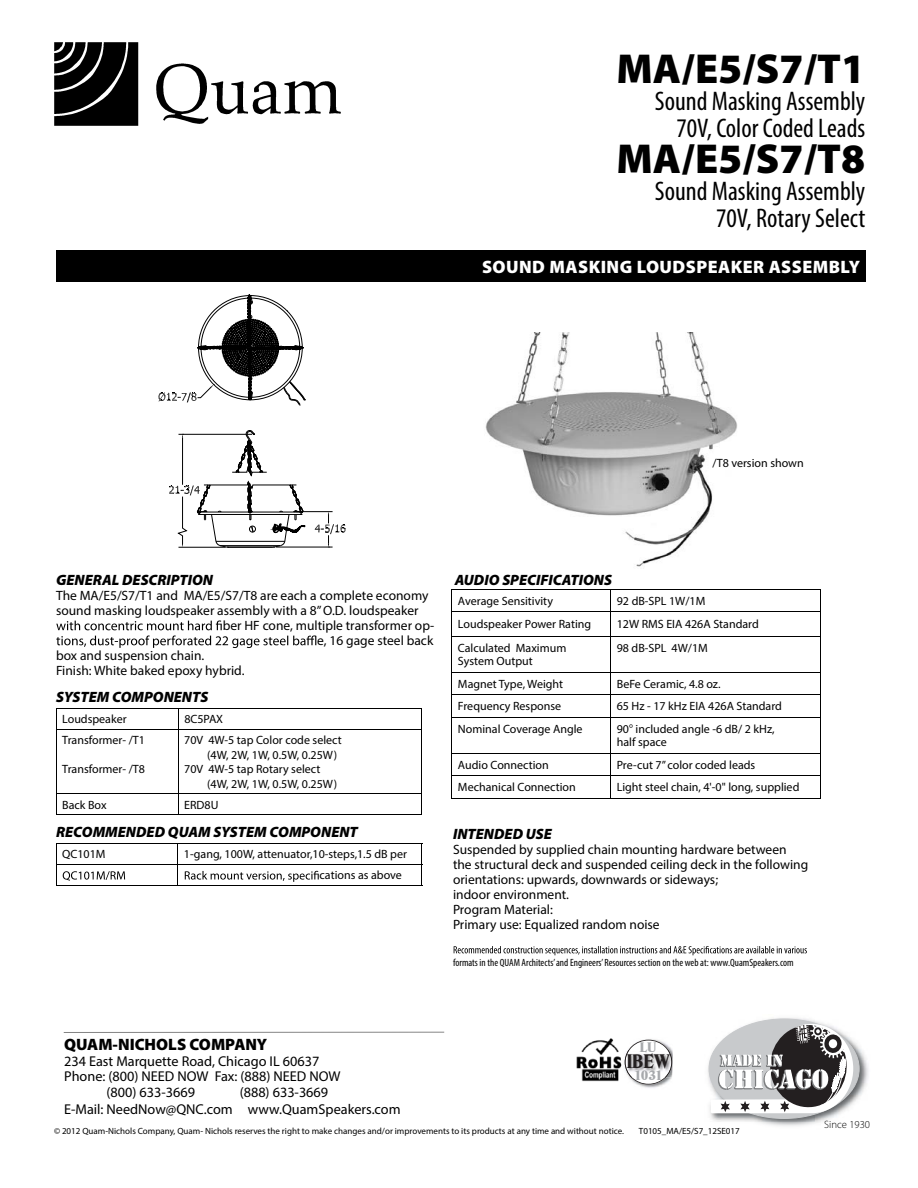
<style>
.page{position:relative;width:918px;height:1188px;background:#fff}
.page>*{position:absolute;margin:0;border:0;box-sizing:border-box;transform-origin:0 0}
.t1{font:900 42px "Myriad Pro";color:#000}
.t2{font:condensed 27px/27px "Myriad Pro";color:#000;text-align:right}
.t3{font:19.05px "Blue Ridge Heavy SF Bold";color:#231f20}
.t4{font:900 18px "Myriad Pro";letter-spacing:.025em;color:#fff}
.t5{font:900 16.5px "Myriad Pro";color:#000}
.t6{font:italic 900 15px "Myriad Pro";color:#000}
.t7{font:14.25px/16.5px "Myriad Pro";color:#000}
.t8{font:13.5px/15px "Myriad Pro";color:#000}
.t9{font:13.35px "Blue Ridge Heavy SF Bold";letter-spacing:-.03em;color:#a7a9ac;scale:1.12 1}
.t10{font:12px/13.5px "Myriad Pro";color:#000}
.t11{font:300 10.65px "Myriad Pro";color:#000}
.t12{font:condensed 10.5px "Myriad Pro";color:#000}
.t13{font:9px "Myriad Pro";color:#000}
.s1{font-family:"Humanist 777 BT Roman B"}
</style>
<div class="page">
<img style="left:576px;top:1038px;width:46px;height:44px">
<img style="left:639px;top:1039px;width:23px;height:49px">
<svg style="left:628px;top:1040px;width:44px;height:45px"></svg>
<img style="left:624px;top:1050px;width:49px;height:25px">
<img style="left:625px;top:1050px;width:47px;height:27px">
<img style="left:708px;top:1018px;width:161px;height:108px">
<div style="left:709px;top:1019px;width:150px;height:99px;background:#c8cacc;border-radius:50%"></div>
<svg style="left:711px;top:1024px;width:142px;height:89px"></svg>
<img style="left:54px;top:42px;width:286px;height:83px">
<hr style="left:64px;top:1032px;width:380px;height:1px;background:#5c5c5c">
<img style="left:485px;top:332px;width:252px;height:235px">
<div style="left:56px;top:250px;width:810px;height:32px;background:#000"></div>
<svg style="left:56px;top:620px;width:260px;height:28px"></svg>
<hr style="left:56px;top:708px;width:122px;height:1px;background:#000">
<svg style="left:56px;top:709px;width:1px;height:20px"></svg>
<hr style="left:178px;top:708px;width:244px;height:1px;background:#000">
<svg style="left:178px;top:709px;width:1px;height:20px"></svg>
<svg style="left:421px;top:709px;width:1px;height:20px"></svg>
<hr style="left:56px;top:729px;width:122px;height:1px;background:#000">
<hr style="left:56px;top:730px;width:1px;height:63px;background:#000">
<hr style="left:178px;top:729px;width:244px;height:1px;background:#000">
<hr style="left:178px;top:730px;width:1px;height:63px;background:#000">
<hr style="left:421px;top:730px;width:1px;height:63px;background:#000">
<hr style="left:56px;top:793px;width:122px;height:1px;background:#000">
<svg style="left:56px;top:794px;width:1px;height:20px"></svg>
<hr style="left:178px;top:793px;width:244px;height:1px;background:#000">
<svg style="left:178px;top:794px;width:1px;height:20px"></svg>
<svg style="left:421px;top:794px;width:1px;height:20px"></svg>
<hr style="left:56px;top:814px;width:366px;height:1px;background:#000">
<hr style="left:56px;top:843px;width:122px;height:1px;background:#000">
<hr style="left:178px;top:843px;width:244px;height:1px;background:#000">
<hr style="left:56px;top:864px;width:122px;height:1px;background:#000">
<svg style="left:56px;top:844px;width:1px;height:41px"></svg>
<hr style="left:178px;top:864px;width:244px;height:1px;background:#000">
<hr style="left:56px;top:885px;width:366px;height:1px;background:#000">
<svg style="left:63px;top:844px;width:256px;height:41px"></svg>
<svg style="left:454px;top:946px;width:353px;height:9px"></svg>
<hr style="left:451px;top:589px;width:159px;height:1px;background:#000">
<hr style="left:610px;top:589px;width:211px;height:1px;background:#000">
<hr style="left:451px;top:612px;width:159px;height:1px;background:#000">
<svg style="left:451px;top:590px;width:1px;height:46px"></svg>
<hr style="left:610px;top:612px;width:211px;height:1px;background:#000">
<svg style="left:610px;top:590px;width:1px;height:46px"></svg>
<svg style="left:820px;top:590px;width:1px;height:46px"></svg>
<hr style="left:451px;top:636px;width:159px;height:1px;background:#000">
<hr style="left:451px;top:636px;width:1px;height:36px;background:#000">
<hr style="left:610px;top:636px;width:211px;height:1px;background:#000">
<hr style="left:610px;top:636px;width:1px;height:36px;background:#000">
<hr style="left:820px;top:636px;width:1px;height:36px;background:#000">
<hr style="left:451px;top:672px;width:159px;height:1px;background:#000">
<hr style="left:610px;top:672px;width:211px;height:1px;background:#000">
<hr style="left:451px;top:694px;width:159px;height:1px;background:#000">
<svg style="left:451px;top:673px;width:1px;height:44px"></svg>
<hr style="left:610px;top:694px;width:211px;height:1px;background:#000">
<svg style="left:610px;top:673px;width:1px;height:44px"></svg>
<svg style="left:820px;top:673px;width:1px;height:44px"></svg>
<hr style="left:451px;top:717px;width:159px;height:1px;background:#000">
<hr style="left:451px;top:717px;width:1px;height:36px;background:#000">
<hr style="left:610px;top:717px;width:211px;height:1px;background:#000">
<hr style="left:610px;top:717px;width:1px;height:36px;background:#000">
<hr style="left:820px;top:717px;width:1px;height:36px;background:#000">
<hr style="left:451px;top:753px;width:159px;height:1px;background:#000">
<hr style="left:610px;top:753px;width:211px;height:1px;background:#000">
<hr style="left:451px;top:775px;width:159px;height:1px;background:#000">
<svg style="left:451px;top:754px;width:1px;height:44px"></svg>
<hr style="left:610px;top:775px;width:211px;height:1px;background:#000">
<svg style="left:610px;top:754px;width:1px;height:44px"></svg>
<svg style="left:820px;top:754px;width:1px;height:44px"></svg>
<hr style="left:451px;top:798px;width:370px;height:1px;background:#000">
<hr style="left:276px;top:547px;width:57px;height:1px;background:#000">
<hr style="left:296px;top:511px;width:37px;height:1px;background:#000">
<svg style="left:315px;top:512px;width:31px;height:36px"></svg>
<svg style="left:158px;top:295px;width:148px;height:253px"></svg>
<h1 class="t1" style="left:617px;top:40px;width:250px">MA/E5/S7/T1</h1>
<h2 class="t2" style="left:655px;top:87px;width:212px">Sound Masking Assembly<br>70V, Color Coded Leads</h2>
<h1 class="t1" style="left:617px;top:130px;width:250px">MA/E5/S7/T8</h1>
<h2 class="t2" style="left:655px;top:177px;width:212px">Sound Masking Assembly<br>70V, Rotary Select</h2>
<h3 class="t4" style="left:482px;top:255px;width:380px">SOUND MASKING LOUDSPEAKER ASSEMBLY</h3>
<p class="t10" style="left:713px;top:456px;width:93px">/T8 version shown</p>
<p class="t6" style="left:56px;top:570px;width:159px">GENERAL DESCRIPTION</p>
<p class="t8" style="left:56px;top:588px;width:374px">The MA/E5/S7/T1 and MA/E5/S7/T8 are each a complete economy</p>
<p class="t8" style="left:56px;top:603px;width:364px">sound masking loudspeaker assembly with a 8”O.D. loudspeaker</p>
<p class="t8" style="left:223px;top:618px;width:213px">ber HF cone, multiple transformer op-</p>
<p class="t8" style="left:317px;top:633px;width:118px">e, 16 gage steel back</p>
<p class="t8" style="left:56px;top:648px;width:150px">box and suspension chain.</p>
<p class="t8" style="left:56px;top:663px;width:190px">Finish: White baked epoxy hybrid.</p>
<p class="t6" style="left:56px;top:687px;width:154px">SYSTEM COMPONENTS</p>
<p class="t10" style="left:62px;top:712px;width:66px">Loudspeaker</p>
<p class="t10" style="left:184px;top:712px;width:40px">8C5PAX</p>
<p class="t10" style="left:62px;top:733px;width:84px">Transformer- /T1</p>
<p class="t10" style="left:62px;top:762px;width:84px">Transformer- /T8</p>
<p class="t10" style="left:184px;top:733px;width:159px">70V 4W-5 tap Color code select</p>
<p class="t10" style="left:207px;top:748px;width:131px">(4W, 2W, 1W, 0.5W, 0.25W)</p>
<p class="t10" style="left:184px;top:762px;width:138px">70V 4W-5 tap Rotary select</p>
<p class="t10" style="left:207px;top:777px;width:131px">(4W, 2W, 1W, 0.5W, 0.25W)</p>
<p class="t10" style="left:62px;top:798px;width:46px">Back Box</p>
<p class="t10" style="left:184px;top:798px;width:36px">ERD8U</p>
<p class="t6" style="left:56px;top:822px;width:303px">RECOMMENDED QUAM SYSTEM COMPONENT</p>
<p class="t10" style="left:62px;top:848px;width:45px">QC101M</p>
<p class="t10" style="left:320px;top:844px;width:89px;line-height:21px;text-indent:-136px">1-gang, 100W, attenuator,10-steps,1.5 dB per cations as above</p>
<p class="t6" style="left:455px;top:570px;width:159px">AUDIO SPECIFICATIONS</p>
<p class="t10" style="left:458px;top:594px;width:97px">Average Sensitivity</p>
<p class="t10" style="left:617px;top:594px;width:90px">92 dB-SPL 1W/1M</p>
<p class="t10" style="left:458px;top:617px;width:135px">Loudspeaker Power Rating</p>
<p class="t10" style="left:617px;top:617px;width:144px">12W RMS EIA 426A Standard</p>
<p class="t10" style="left:458px;top:641px;width:110px">Calculated Maximum<br>System Output</p>
<p class="t10" style="left:617px;top:641px;width:93px">98 dB-SPL 4W/1M</p>
<p class="t10" style="left:458px;top:677px;width:107px">Magnet Type, Weight</p>
<p class="t10" style="left:617px;top:677px;width:105px">BeFe Ceramic, 4.8 oz.</p>
<p class="t10" style="left:458px;top:699px;width:105px">Frequency Response</p>
<p class="t10" style="left:617px;top:699px;width:167px">65 Hz - 17 kHz EIA 426A Standard</p>
<p class="t10" style="left:458px;top:722px;width:126px">Nominal Coverage Angle</p>
<p class="t10" style="left:617px;top:722px;width:159px">90<span class="s1">°</span> included angle -6 dB/ 2 kHz, half space</p>
<p class="t10" style="left:458px;top:758px;width:92px">Audio Connection</p>
<p class="t10" style="left:617px;top:758px;width:140px">Pre-cut 7” color coded leads</p>
<p class="t10" style="left:458px;top:780px;width:119px">Mechanical Connection</p>
<p class="t10" style="left:617px;top:780px;width:184px">Light steel chain, 4'-0" long, supplied</p>
<p class="t6" style="left:453px;top:824px;width:100px">INTENDED USE</p>
<p class="t8" style="left:453px;top:842px;width:357px">Suspended by supplied chain mounting hardware between the structural deck and suspended ceiling deck in the following orientations: upwards, downwards or sideways;<br>indoor environment.<br>Program Material:<br>Primary use: Equalized random noise</p>
<p class="t12" style="left:453px;top:956px;width:342px">formats in the QUAM Architects’ and Engineers’ Resources section on the web at: www.QuamSpeakers.com</p>
<h3 class="t5" style="left:64px;top:1033px;width:205px">QUAM-NICHOLS COMPANY</h3>
<p class="t9" style="left:640px;top:1040px;width:17px">LU</p>
<p class="t7" style="left:64px;top:1052px;width:257px">234 East Marquette Road, Chicago IL 60637</p>
<p class="t7" style="left:64px;top:1068px;width:278px">Phone: (800) NEED NOW Fax: (888) NEED NOW</p>
<p class="t7" style="left:106px;top:1084px;width:90px">(800) 633-3669</p>
<h3 class="t3" style="left:627px;top:1051px;width:45px">IBEW</h3>
<p class="t9" style="left:634px;top:1068px;width:27px">1031</p>
<p class="t7" style="left:64px;top:1084px;width:338px;text-indent:176px">(888) 633-3669<br>E-Mail: NeedNow@QNC.com www.QuamSpeakers.com</p>
<p class="t13" style="left:54px;top:1125px;width:572px">© 2012 Quam-Nichols Company, Quam- Nichols reserves the right to make changes and/or improvements to its products at any time and without notice.</p>
<p class="t13" style="left:639px;top:1125px;width:102px">T0105_MA/E5/S7_12SE017</p>
<p class="t11" style="left:824px;top:1118px;width:47px">Since 1930</p>
</div>
